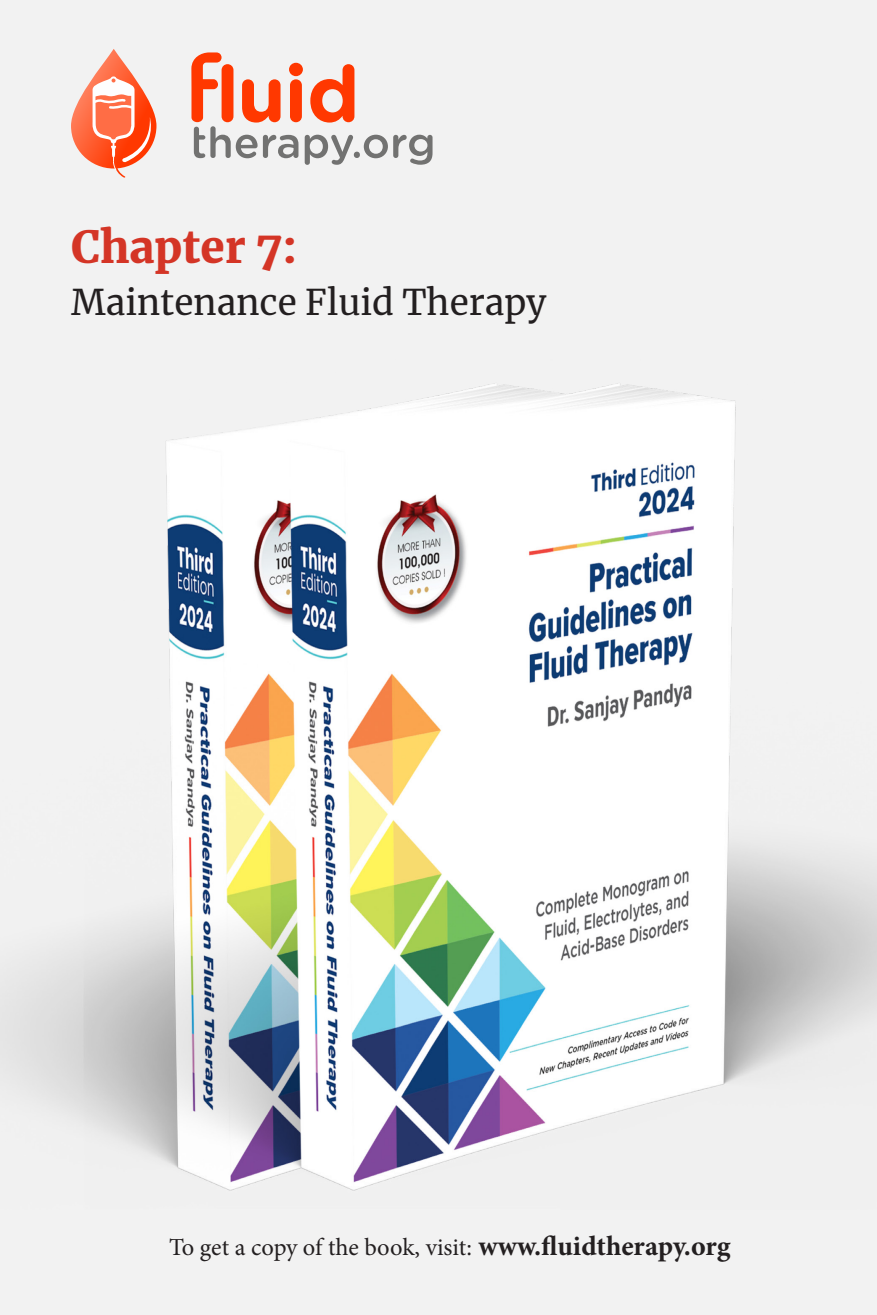
<style>
.page{position:relative;width:877px;height:1315px;background:#fff}
.page>*{position:absolute;margin:0;border:0;box-sizing:border-box;transform-origin:0 0}
.t1{font:900 43.75px "Merriweather";color:#d43526}
.t2{font:35px "Merriweather";color:#231f20}
.t3{font:24.5px "Minion Pro";letter-spacing:-.005em;color:#231f20}
.s1{font-weight:700;font-size:28px}
</style>
<div class="page">
<div style="left:0;top:0;width:876px;height:1315px;background:#f2f2f2"></div>
<img style="left:0;top:383px;width:876px;height:808px">
<svg style="left:71px;top:49px;width:85px;height:119px"></svg>
<svg style="left:91px;top:76px;width:66px;height:102px"></svg>
<svg style="left:191px;top:52px;width:241px;height:113px"></svg>
<p class="t1" style="left:71px;top:217px;width:228px">Chapter 7:</p>
<p class="t2" style="left:71px;top:278px;width:476px">Maintenance Fluid Therapy</p>
<p class="t3" style="left:169px;top:1230px;width:562px">To get a copy of the book, visit: <span class="s1">www.fluidtherapy.org</span></p>
</div>
